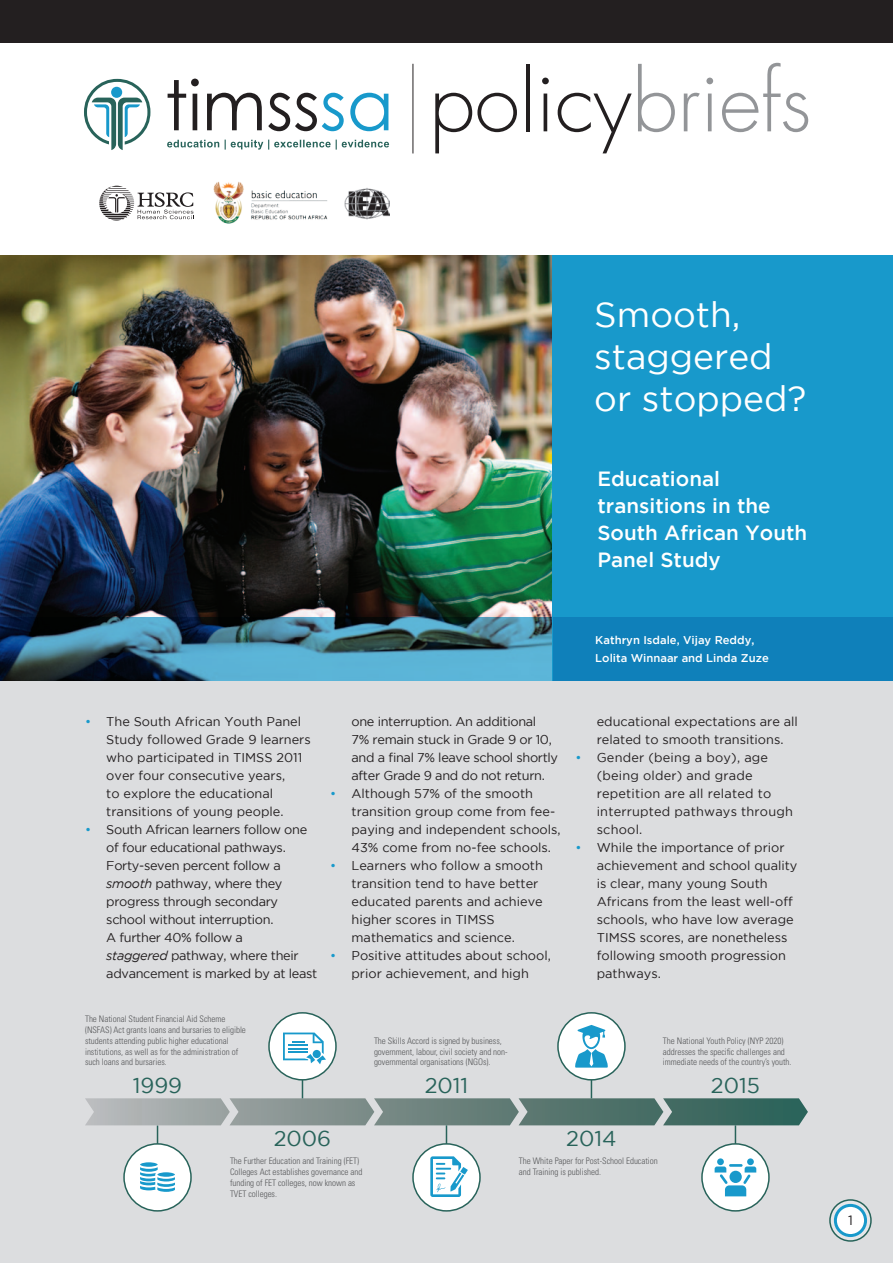
<style>
.page{position:relative;width:893px;height:1263px;background:#fff}
.page>*{position:absolute;margin:0;border:0;box-sizing:border-box;transform-origin:0 0}
.t1{font:300 81.75px "Futura";color:#231f20}
.Head1{font:35.25px/42.3px "Gotham";color:#fff}
.t2{font:21.45px "Gotham";color:#28635a}
.Head2{font:500 20.55px/27px "Gotham";color:#fff}
.Notes{font:13.5px "Gotham";color:#231f20}
.Body_copy{font:12.75px/18px "Gotham";color:#231f20}
.Body_copy-2{font:12.75px/18px "Gotham";letter-spacing:-.025em;color:#231f20}
.Body_copy-3{font:500 11.25px/18px "Gotham";color:#fff}
.Infographic_text{font:300 condensed 9px/10.8px "Univers";letter-spacing:-.005em;color:#57585a}
.s1{color:#939598}
.s2{color:#1899cb}
.s3{font-style:italic}
</style>
<div class="page">
<div style="left:0;top:608px;width:893px;height:655px;background:#dcdddf"></div>
<svg style="left:830px;top:1200px;width:41px;height:41px"></svg>
<div style="left:829px;top:1199px;width:43px;height:43px;border:2px solid #28635a;border-radius:50%"></div>
<div style="left:835px;top:1205px;width:30px;height:30px;background:#fff;border-radius:50%"></div>
<div style="left:834px;top:1204px;width:33px;height:33px;border:3px solid #1899cb;border-radius:50%"></div>
<img style="left:0;top:255px;width:553px;height:362px">
<svg style="left:0;top:617px;width:553px;height:63px;background:#3f778e"></svg>
<div style="left:553px;top:255px;width:340px;height:425px;background:#1899cb"></div>
<div style="left:0;top:0;width:893px;height:43px;background:#231f20"></div>
<img style="left:213px;top:181px;width:115px;height:43px">
<img style="left:344px;top:188px;width:45px;height:31px">
<svg style="left:99px;top:186px;width:95px;height:35px"></svg>
<hr style="left:413px;top:64px;width:1px;height:89px;background:#231f20">
<div style="left:553px;top:617px;width:340px;height:63px;background:#0f80ba"></div>
<svg style="left:84px;top:79px;width:66px;height:71px"></svg>
<svg style="left:168px;top:79px;width:220px;height:52px"></svg>
<svg style="left:167px;top:140px;width:222px;height:10px"></svg>
<div style="left:124px;top:1144px;width:67px;height:67px;background:#fff;border-radius:50%"></div>
<div style="left:413px;top:1144px;width:67px;height:67px;background:#fff;border-radius:50%"></div>
<div style="left:702px;top:1144px;width:67px;height:67px;background:#fff;border-radius:50%"></div>
<div style="left:269px;top:1013px;width:67px;height:67px;background:#fff;border-radius:50%"></div>
<div style="left:558px;top:1013px;width:67px;height:67px;background:#fff;border-radius:50%"></div>
<svg style="left:85px;top:1025px;width:723px;height:172px"></svg>
<p class="t1" style="left:429px;top:49px;width:384px">policy<span class="s1">briefs</span></p>
<p class="Head1" style="left:594px;top:292px;width:214px">Smooth, staggered or stopped?</p>
<p class="Head2" style="left:597px;top:465px;width:211px">Educational transitions in the<br>South African Youth<br>Panel Study</p>
<p class="Body_copy-3" style="left:595px;top:630px;width:175px">Kathryn Isdale, Vijay Reddy,<br>Lolita Winnaar and Linda Zuze</p>
<p class="Body_copy" style="left:106px;top:712px;width:206px;text-indent:-21px"><span class="s2">•</span> The South African Youth Panel<br>Study followed Grade 9 learners who participated in TIMSS 2011 over four consecutive years,<br>to explore the educational transitions of young people.</p>
<p class="Body_copy-2" style="left:106px;top:820px;width:212px;text-indent:-21px"><span class="s2">•</span> South African learners follow one of four educational pathways.<br>Forty-seven percent follow a <span class="s3">smooth</span> pathway, where they progress through secondary school without interruption.<br>A further 40% follow a<br><span class="s3">staggered</span> pathway, where their advancement is marked by at least</p>
<p class="Body_copy-2" style="left:351px;top:712px;width:208px">one interruption. An additional<br>7% remain stuck in Grade 9 or 10, and a final 7% leave school shortly after Grade 9 and do not return.</p>
<p class="Body_copy" style="left:351px;top:784px;width:211px;text-indent:-21px"><span class="s2">•</span> Although 57% of the smooth transition group come from fee&shy;paying and independent schools,<br>43% come from no-fee schools.</p>
<p class="Body_copy" style="left:351px;top:856px;width:193px;text-indent:-21px"><span class="s2">•</span> Learners who follow a smooth transition tend to have better educated parents and achieve higher scores in TIMSS mathematics and science.</p>
<p class="Body_copy" style="left:330px;top:946px;width:222px;text-align:center"><span class="s2">•</span> Positive attitudes about school, prior achievement, and high</p>
<p class="Body_copy" style="left:597px;top:712px;width:203px">educational expectations are all related to smooth transitions.</p>
<p class="Body_copy" style="left:597px;top:748px;width:198px;text-indent:-21px"><span class="s2">•</span> Gender (being a boy), age (being older) and grade repetition are all related to interrupted pathways through school.</p>
<p class="Body_copy" style="left:597px;top:838px;width:202px;text-indent:-21px"><span class="s2">•</span> While the importance of prior achievement and school quality is clear, many young South<br>Africans from the least well-off schools, who have low average<br>TIMSS scores, are nonetheless following smooth progression pathways.</p>
<p class="Infographic_text" style="left:85px;top:1013px;width:162px">The National Student Financial Aid Scheme (NSFAS) Act grants loans and bursaries to eligible students attending public higher educational institutions, as well as for the administration of such loans and bursaries.</p>
<p class="t2" style="left:133px;top:1073px;width:51px">1999</p>
<p class="t2" style="left:425px;top:1073px;width:45px">2011</p>
<p class="t2" style="left:711px;top:1073px;width:51px">2015</p>
<p class="t2" style="left:274px;top:1126px;width:59px">2006</p>
<p class="t2" style="left:566px;top:1126px;width:52px">2014</p>
<p class="Infographic_text" style="left:374px;top:1035px;width:135px">The Skills Accord is signed by business, government, labour, civil society and non&shy;governmental organisations (NGOs).</p>
<p class="Infographic_text" style="left:663px;top:1035px;width:130px">The National Youth Policy (NYP 2020) addresses the specific challenges and immediate needs of the country’s youth.</p>
<p class="Infographic_text" style="left:230px;top:1155px;width:134px">The Further Education and Training (FET)<br>Colleges Act establishes governance and funding of FET colleges, now known as TVET colleges.</p>
<p class="Infographic_text" style="left:519px;top:1155px;width:140px">The White Paper for Post-School Education and Training is published.</p>
<p class="Notes" style="left:848px;top:1212px;width:6px">1</p>
</div>
